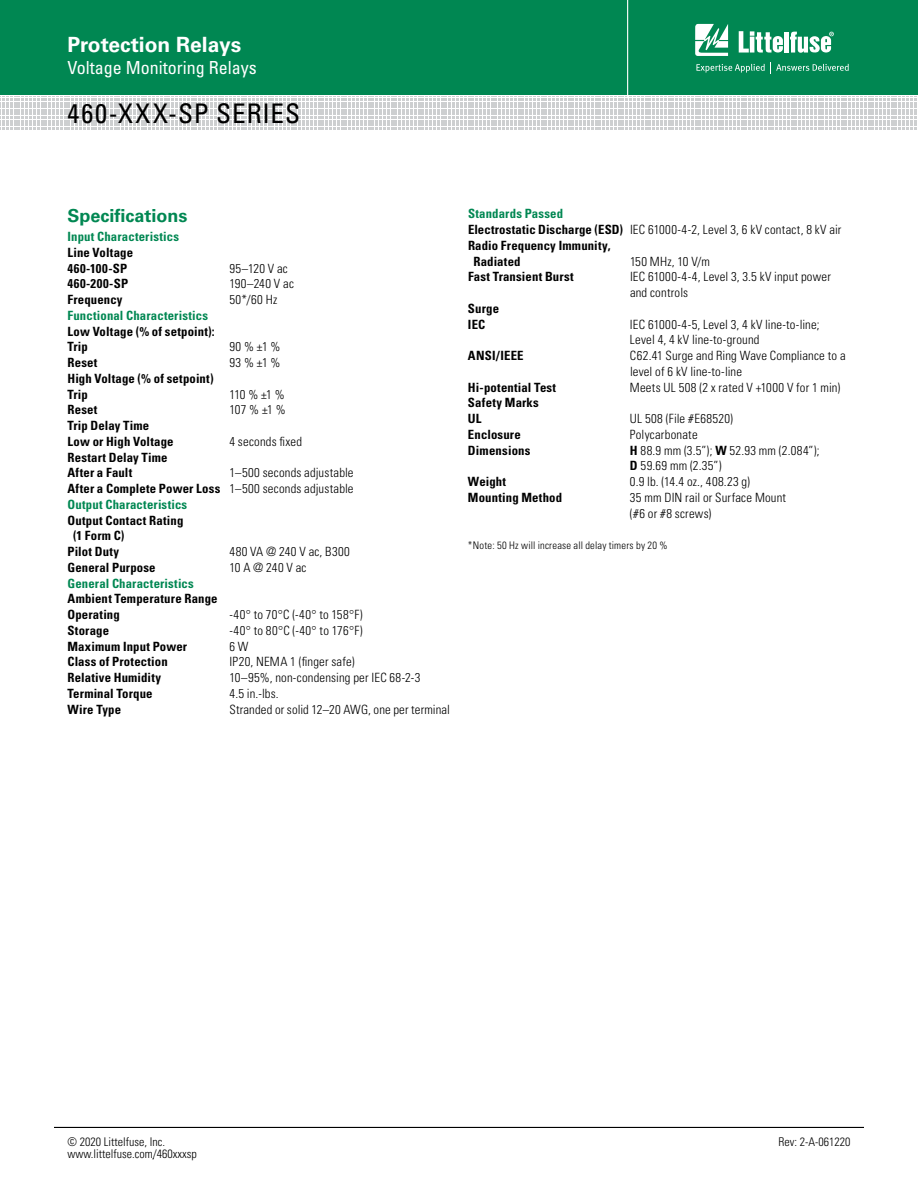
<style>
.page{position:relative;width:918px;height:1188px;background:#fff}
.page>*{position:absolute;margin:0;border:0;box-sizing:border-box;transform-origin:0 0}
.SERIES{font:condensed 27px "Univers LT Std";letter-spacing:.04em;color:#000}
.t1{font:700 21px "Univers LT Std";color:#fff}
.t2{font:condensed 18px "Univers LT Std";color:#fff}
.Facts_Subhead{font:700 18px "Univers LT Std";color:#008752}
.Specification_text{font:300 condensed 12.75px/15.8px "Univers LT Std";letter-spacing:.015em;color:#000}
.Specification_text-2{font:700 condensed 12.75px "Univers LT Std";letter-spacing:.015em;color:#000}
.spec_subhead_green{font:700 condensed 12.75px "Univers LT Std";letter-spacing:.015em;color:#008752}
.Specification_text-3{font:700 condensed 12.75px "Univers LT Std";letter-spacing:.01em;color:#008752}
.Specification_text-4{font:300 condensed 12.75px "Univers LT Std";letter-spacing:.035em;color:#000}
.t3{font:300 condensed 12px "Univers LT Std";color:#000}
.Specification_text-5{font:300 condensed 10.5px "Univers LT Std";letter-spacing:.02em;color:#000}
.s1{font-weight:300}
.s2{font-weight:700}
</style>
<div class="page">
<div style="left:0;top:0;width:918px;height:95px;background:#008752"></div>
<svg style="left:0;top:96px;width:917px;height:34px"></svg>
<hr style="left:627px;top:0;width:1px;height:98px;background:#fff">
<svg style="left:695px;top:24px;width:33px;height:32px"></svg>
<div style="left:784px;top:32px;width:5px;height:21px;background:#fff"></div>
<svg style="left:790px;top:32px;width:44px;height:21px"></svg>
<svg style="left:739px;top:31px;width:44px;height:22px"></svg>
<svg style="left:696px;top:62px;width:153px;height:11px"></svg>
<hr style="left:54px;top:1127px;width:810px;height:1px;background:#000">
<h2 class="t1" style="left:68px;top:33px;width:175px">Protection Relays</h2>
<h3 class="t2" style="left:68px;top:56px;width:191px">Voltage Monitoring Relays</h3>
<p class="SERIES" style="left:68px;top:96px;width:234px">460-XXX-SP SERIES</p>
<p class="Facts_Subhead" style="left:68px;top:205px;width:122px">Specifications</p>
<p class="spec_subhead_green" style="left:68px;top:229px;width:113px">Input Characteristics</p>
<p class="Specification_text-2" style="left:68px;top:244px;width:67px">Line Voltage</p>
<p class="Specification_text-2" style="left:68px;top:260px;width:61px">460-100-SP</p>
<p class="Specification_text" style="left:230px;top:260px;width:60px">95–120 V ac</p>
<p class="Specification_text-2" style="left:68px;top:276px;width:62px">460-200-SP</p>
<p class="Specification_text" style="left:230px;top:276px;width:66px">190–240 V ac</p>
<p class="Specification_text-2" style="left:68px;top:292px;width:57px">Frequency</p>
<p class="Specification_text" style="left:230px;top:292px;width:49px">50*/60 Hz</p>
<p class="spec_subhead_green" style="left:68px;top:307px;width:142px">Functional Characteristics</p>
<p class="Specification_text-2" style="left:68px;top:323px;width:149px">Low Voltage (% of setpoint):</p>
<p class="Specification_text-2" style="left:68px;top:339px;width:22px">Trip</p>
<p class="Specification_text" style="left:230px;top:339px;width:52px">90 % ±1 %</p>
<p class="Specification_text-2" style="left:68px;top:355px;width:31px">Reset</p>
<p class="Specification_text" style="left:230px;top:355px;width:52px">93 % ±1 %</p>
<p class="Specification_text-2" style="left:68px;top:370px;width:148px">High Voltage (% of setpoint)</p>
<p class="Specification_text-2" style="left:68px;top:386px;width:22px">Trip</p>
<p class="Specification_text" style="left:230px;top:386px;width:57px">110 % ±1 %</p>
<p class="Specification_text-2" style="left:68px;top:402px;width:31px">Reset</p>
<p class="Specification_text" style="left:230px;top:402px;width:58px">107 % ±1 %</p>
<p class="Specification_text-2" style="left:68px;top:418px;width:83px">Trip Delay Time</p>
<p class="Specification_text-2" style="left:68px;top:433px;width:108px">Low or High Voltage</p>
<p class="Specification_text" style="left:230px;top:433px;width:74px">4 seconds fixed</p>
<p class="Specification_text-2" style="left:68px;top:449px;width:102px">Restart Delay Time</p>
<p class="Specification_text-2" style="left:68px;top:465px;width:66px">After a Fault</p>
<p class="Specification_text" style="left:230px;top:465px;width:126px">1–500 seconds adjustable</p>
<p class="Specification_text-2" style="left:68px;top:481px;width:288px">After a Complete Power Loss <span class="s1">1–500 seconds adjustable</span></p>
<p class="spec_subhead_green" style="left:68px;top:496px;width:121px">Output Characteristics</p>
<p class="Specification_text-2" style="left:68px;top:512px;width:117px">Output Contact Rating</p>
<p class="Specification_text-2" style="left:73px;top:528px;width:53px">(1 Form C)</p>
<p class="Specification_text-2" style="left:68px;top:544px;width:53px">Pilot Duty</p>
<p class="Specification_text-4" style="left:230px;top:544px;width:122px">480 VA @ 240 V ac, B300</p>
<p class="Specification_text-2" style="left:68px;top:559px;width:90px">General Purpose</p>
<p class="Specification_text" style="left:230px;top:559px;width:79px">10 A @ 240 V ac</p>
<p class="Specification_text-3" style="left:68px;top:575px;width:128px">General Characteristics</p>
<p class="Specification_text-2" style="left:68px;top:591px;width:152px">Ambient Temperature Range</p>
<p class="Specification_text-2" style="left:68px;top:607px;width:54px">Operating</p>
<p class="Specification_text" style="left:230px;top:607px;width:135px">-40° to 70°C (-40° to 158°F)</p>
<p class="Specification_text-2" style="left:68px;top:622px;width:43px">Storage</p>
<p class="Specification_text" style="left:230px;top:622px;width:135px">-40° to 80°C (-40° to 176°F)</p>
<p class="Specification_text-2" style="left:68px;top:638px;width:121px">Maximum Input Power</p>
<p class="Specification_text" style="left:230px;top:638px;width:21px">6 W</p>
<p class="Specification_text-2" style="left:68px;top:654px;width:102px">Class of Protection</p>
<p class="Specification_text" style="left:230px;top:654px;width:127px">IP20, NEMA 1 (finger safe)</p>
<p class="Specification_text-2" style="left:68px;top:670px;width:95px">Relative Humidity</p>
<p class="Specification_text" style="left:230px;top:670px;width:192px">10–95%, non-condensing per IEC 68-2-3</p>
<p class="Specification_text-2" style="left:68px;top:685px;width:87px">Terminal Torque</p>
<p class="Specification_text" style="left:230px;top:685px;width:51px">4.5 in.-lbs.</p>
<p class="Specification_text-2" style="left:68px;top:701px;width:55px">Wire Type</p>
<p class="Specification_text" style="left:230px;top:701px;width:222px">Stranded or solid 12–20 AWG, one per terminal</p>
<p class="Specification_text-3" style="left:468px;top:206px;width:97px">Standards Passed</p>
<p class="Specification_text" style="left:468px;top:222px;width:375px"><span class="s2">Electrostatic Discharge (ESD)</span> IEC 61000-4-2, Level 3, 6 kV contact, 8 kV air</p>
<p class="Specification_text-2" style="left:468px;top:238px;width:144px">Radio Frequency Immunity,</p>
<p class="Specification_text-2" style="left:474px;top:253px;width:49px">Radiated</p>
<p class="Specification_text" style="left:630px;top:253px;width:82px">150 MHz, 10 V/m</p>
<p class="Specification_text-2" style="left:468px;top:269px;width:107px">Fast Transient Burst</p>
<p class="Specification_text" style="left:630px;top:269px;width:202px">IEC 61000-4-4, Level 3, 3.5 kV input power and controls</p>
<p class="Specification_text-2" style="left:468px;top:301px;width:33px">Surge</p>
<p class="Specification_text-2" style="left:468px;top:316px;width:19px">IEC</p>
<p class="Specification_text" style="left:630px;top:316px;width:191px">IEC 61000-4-5, Level 3, 4 kV line-to-line;</p>
<p class="Specification_text" style="left:630px;top:332px;width:131px">Level 4, 4 kV line-to-ground</p>
<p class="Specification_text-2" style="left:468px;top:348px;width:57px">ANSI/IEEE</p>
<p class="Specification_text" style="left:630px;top:348px;width:217px">C62.41 Surge and Ring Wave Compliance to a level of 6 kV line-to-line</p>
<p class="Specification_text-2" style="left:468px;top:379px;width:90px">Hi-potential Test</p>
<p class="Specification_text" style="left:630px;top:379px;width:212px">Meets UL 508 (2 x rated V +1000 V for 1 min)</p>
<p class="Specification_text-2" style="left:468px;top:395px;width:72px">Safety Marks</p>
<p class="Specification_text-2" style="left:468px;top:411px;width:15px">UL</p>
<p class="Specification_text" style="left:630px;top:411px;width:105px">UL 508 (File #E68520)</p>
<p class="Specification_text-2" style="left:468px;top:427px;width:54px">Enclosure</p>
<p class="Specification_text" style="left:630px;top:427px;width:69px">Polycarbonate</p>
<p class="Specification_text-2" style="left:468px;top:442px;width:64px">Dimensions</p>
<p class="Specification_text" style="left:630px;top:442px;width:191px"><span class="s2">H</span> 88.9 mm (3.5”); <span class="s2">W</span> 52.93 mm (2.084”);<br><span class="s2">D</span> 59.69 mm (2.35”)</p>
<p class="Specification_text-2" style="left:468px;top:474px;width:40px">Weight</p>
<p class="Specification_text" style="left:630px;top:474px;width:122px">0.9 lb. (14.4 oz., 408.23 g)</p>
<p class="Specification_text-2" style="left:468px;top:490px;width:96px">Mounting Method</p>
<p class="Specification_text" style="left:630px;top:490px;width:158px">35 mm DIN rail or Surface Mount</p>
<p class="Specification_text" style="left:630px;top:505px;width:83px">(#6 or #8 screws)</p>
<p class="Specification_text-5" style="left:468px;top:539px;width:201px">*Note: 50 Hz will increase all delay timers by 20 %</p>
<p class="t3" style="left:68px;top:1134px;width:99px">© 2020 Littelfuse, Inc.</p>
<p class="t3" style="left:800px;top:1134px;width:7px">1</p>
<p class="t3" style="left:829px;top:1134px;width:23px">2716</p>
<p class="t3" style="left:779px;top:1134px;width:73px">Rev: 2-A-061220</p>
<p class="t3" style="left:68px;top:1146px;width:131px">www.littelfuse.com/460xxxsp</p>
</div>
